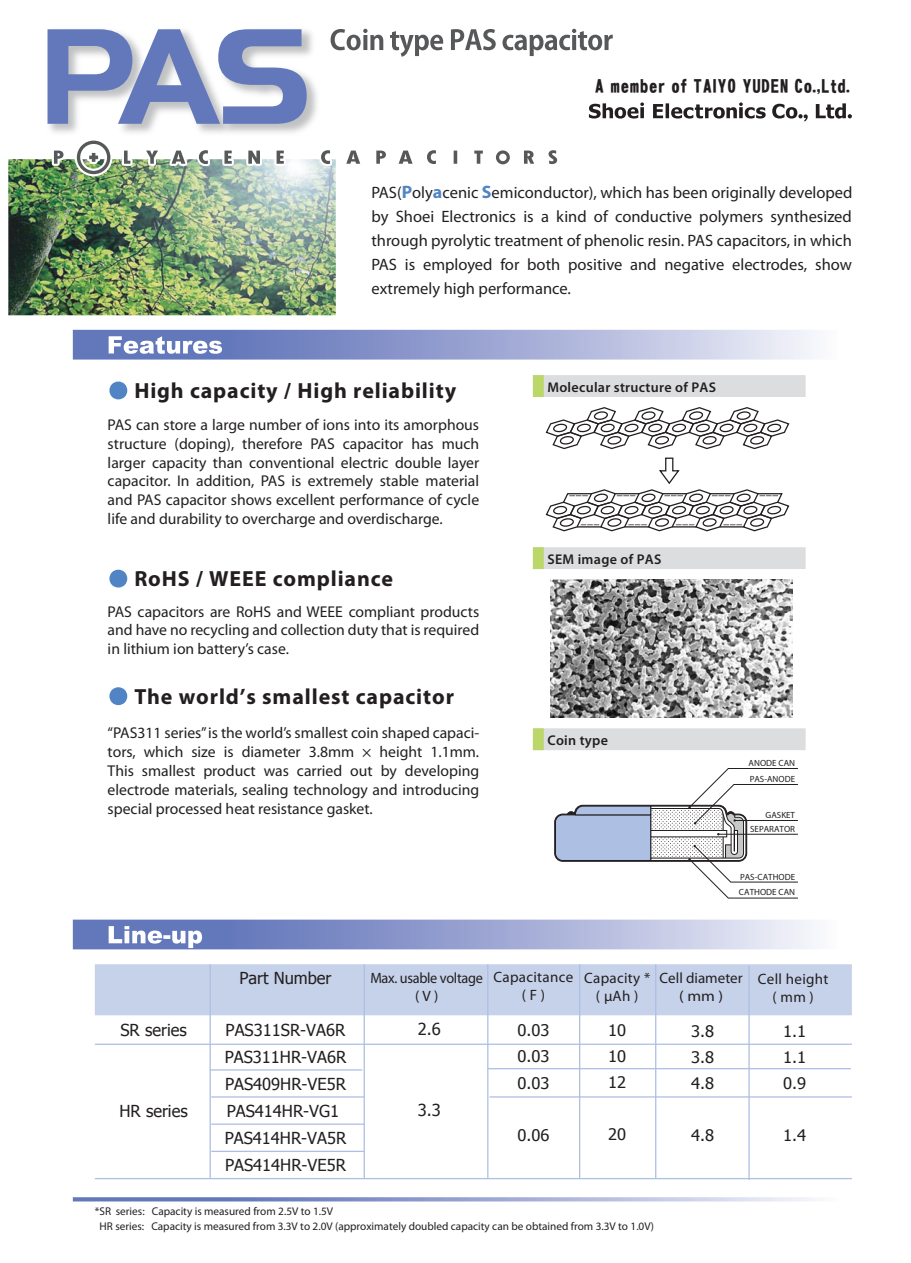
<style>
.page{position:relative;width:911px;height:1263px;background:#fff}
.page>*{position:absolute;margin:0;border:0;box-sizing:border-box;transform-origin:0 0}
.t1{font:700 21.9px "Myriad Pro";letter-spacing:.04em;color:#231f20}
.t2{font:17.1px "HGP Heisei Kakugothictai W9";color:#231f20}
.t3{font:16.5px/24px "Myriad Pro";color:#231f20;text-align:justify}
.t4{font:16.5px/27px "Tahoma";color:#231f20}
.t5{font:16.05px/26.2px "Tahoma";color:#231f20;text-align:justify}
.t6{font:15.9px/26px "Tahoma";color:#231f20;text-align:justify;scale:1.04 1}
.t7{font:15.6px/18.8px "Myriad Pro";color:#231f20;text-align:justify}
.t8{font:15px/18px "Myriad Pro";letter-spacing:.02em;color:#231f20;text-align:center}
.t9{font:15px/18px "Myriad Pro";letter-spacing:-.02em;color:#231f20;text-align:center;scale:.95 1}
.t10{font:15px/18px "Myriad Pro";color:#231f20;text-align:center}
.t11{font:600 14.1px "Myriad Pro";letter-spacing:.02em;color:#231f20}
.t12{font:11.25px/15px "Myriad Pro";color:#231f20}
.t13{font:9px/15.5px "Myriad Pro";color:#231f20}
.s1{font-weight:700;font-size:18px;color:#5084c4}
</style>
<div class="page">
<div style="left:533px;top:375px;width:272px;height:22px;background:#dcdddf"></div>
<div style="left:533px;top:547px;width:272px;height:22px;background:#dcdddf"></div>
<div style="left:533px;top:728px;width:272px;height:22px;background:#dcdddf"></div>
<svg style="left:545px;top:407px;width:245px;height:41px"></svg>
<svg style="left:545px;top:489px;width:245px;height:42px"></svg>
<svg style="left:659px;top:457px;width:20px;height:26px"></svg>
<svg style="left:554px;top:768px;width:244px;height:131px"></svg>
<img style="left:550px;top:580px;width:242px;height:138px">
<div style="left:533px;top:375px;width:11px;height:22px;background:#bbd76a"></div>
<div style="left:533px;top:547px;width:11px;height:22px;background:#bbd76a"></div>
<div style="left:533px;top:728px;width:11px;height:22px;background:#bbd76a"></div>
<svg style="left:109px;top:382px;width:18px;height:17px"></svg>
<svg style="left:109px;top:570px;width:18px;height:17px"></svg>
<svg style="left:109px;top:687px;width:18px;height:18px"></svg>
<svg style="left:589px;top:102px;width:55px;height:17px"></svg>
<svg style="left:653px;top:104px;width:10px;height:14px"></svg>
<svg style="left:665px;top:103px;width:4px;height:15px"></svg>
<svg style="left:671px;top:102px;width:94px;height:17px"></svg>
<svg style="left:772px;top:104px;width:36px;height:17px"></svg>
<svg style="left:816px;top:103px;width:36px;height:16px"></svg>
<svg style="left:390px;top:31px;width:53px;height:26px"></svg>
<svg style="left:451px;top:29px;width:45px;height:21px"></svg>
<svg style="left:502px;top:29px;width:111px;height:27px"></svg>
<svg style="left:330px;top:29px;width:53px;height:21px"></svg>
<img style="left:8px;top:159px;width:328px;height:156px">
<div style="left:451px;top:148px;width:8px;height:18px;border:4px solid #fff"></div>
<svg style="left:316px;top:150px;width:19px;height:18px"></svg>
<svg style="left:346px;top:150px;width:15px;height:14px"></svg>
<svg style="left:376px;top:150px;width:60px;height:14px"></svg>
<svg style="left:454px;top:151px;width:3px;height:13px"></svg>
<svg style="left:524px;top:150px;width:34px;height:15px"></svg>
<svg style="left:474px;top:150px;width:36px;height:15px"></svg>
<svg style="left:48px;top:29px;width:259px;height:149px"></svg>
<svg style="left:73px;top:330px;width:739px;height:30px;background:#9fa9d4"></svg>
<svg style="left:109px;top:336px;width:113px;height:18px"></svg>
<svg style="left:73px;top:920px;width:739px;height:29px;background:#9da8d3"></svg>
<svg style="left:109px;top:926px;width:93px;height:22px"></svg>
<svg style="left:73px;top:1197px;width:739px;height:4px;background:#9ea9d4"></svg>
<svg style="left:94px;top:964px;width:758px;height:216px"></svg>
<p class="t2" style="left:594px;top:77px;width:257px">A member of TAIYO YUDEN Co.,Ltd.</p>
<p class="t3" style="left:371px;top:181px;width:482px">PAS(<span class="s1">P</span>oly<span class="s1">a</span>cenic <span class="s1">S</span>emiconductor), which has been originally developed by Shoei Electronics is a kind of conductive polymers synthesized through pyrolytic treatment of phenolic resin. PAS capacitors, in which PAS is employed for both positive and negative electrodes, show extremely high performance.</p>
<h1 class="t1" style="left:134px;top:379px;width:323px">High capacity / High reliability</h1>
<p class="t7" style="left:108px;top:416px;width:373px">PAS can store a large number of ions into its amorphous structure (doping), therefore PAS capacitor has much larger capacity than conventional electric double layer capacitor. In addition, PAS is extremely stable material and PAS capacitor shows excellent performance of cycle life and durability to overcharge and overdischarge.</p>
<h1 class="t1" style="left:134px;top:567px;width:260px">RoHS / WEEE compliance</h1>
<p class="t7" style="left:108px;top:602px;width:373px">PAS capacitors are RoHS and WEEE compliant products and have no recycling and collection duty that is required in lithium ion battery’s case.</p>
<h1 class="t1" style="left:134px;top:684px;width:321px">The world’s smallest capacitor</h1>
<p class="t7" style="left:108px;top:724px;width:373px">“PAS311 series” is the world’s smallest coin shaped capaci&shy;tors, which size is diameter 3.8mm × height 1.1mm.<br>This smallest product was carried out by developing electrode materials, sealing technology and introducing special processed heat resistance gasket.</p>
<p class="t11" style="left:547px;top:379px;width:170px">Molecular structure of PAS</p>
<p class="t11" style="left:547px;top:551px;width:115px">SEM image of PAS</p>
<p class="t11" style="left:547px;top:732px;width:62px">Coin type</p>
<p class="t13" style="left:748px;top:755px;width:48px">ANODE CAN</p>
<p class="t13" style="left:749px;top:771px;width:47px">PAS-ANODE</p>
<p class="t13" style="left:750px;top:808px;width:46px;line-height:13.8px;text-align:right">GASKET<br>SEPARATOR</p>
<p class="t13" style="left:739px;top:869px;width:58px">PAS-CATHODE<br>CATHODE CAN</p>
<p class="t4" style="left:239px;top:964px;width:94px">Part Number</p>
<p class="t9" style="left:370px;top:970px;width:120px">Max. usable voltage ( V )</p>
<p class="t8" style="left:493px;top:968px;width:81px">Capacitance ( F )</p>
<p class="t8" style="left:584px;top:969px;width:68px">Capacity * ( μAh )</p>
<p class="t10" style="left:659px;top:969px;width:85px">Cell diameter ( mm )</p>
<p class="t8" style="left:758px;top:970px;width:72px">Cell height ( mm )</p>
<p class="t4" style="left:120px;top:1016px;width:68px">SR series</p>
<p class="t4" style="left:119px;top:1097px;width:70px">HR series</p>
<p class="t4" style="left:418px;top:1015px;width:25px">2.6</p>
<p class="t4" style="left:225px;top:1016px;width:123px">PAS311SR-VA6R<br>PAS311HR-VA6R<br>PAS409HR-VE5R<br>PAS414HR-VG1<br>PAS414HR-VA5R<br>PAS414HR-VE5R</p>
<p class="t5" style="left:517px;top:1016px;width:34px">0.03<br>0.03<br>0.03</p>
<p class="t4" style="left:418px;top:1096px;width:25px">3.3</p>
<p class="t5" style="left:517px;top:1121px;width:34px">0.06</p>
<p class="t6" style="left:608px;top:1016px;width:19px">10<br>10<br>12</p>
<p class="t6" style="left:608px;top:1120px;width:19px">20</p>
<p class="t6" style="left:691px;top:1018px;width:24px">3.8<br>3.8<br>4.8</p>
<p class="t6" style="left:691px;top:1122px;width:24px">4.8</p>
<p class="t6" style="left:783px;top:1018px;width:24px">1.1<br>1.1<br>0.9</p>
<p class="t6" style="left:783px;top:1122px;width:24px">1.4</p>
<p class="t12" style="left:100px;top:1204px;width:556px;text-indent:-5px">*SR series: Capacity is measured from 2.5V to 1.5V<br>HR series: Capacity is measured from 3.3V to 2.0V (approximately doubled capacity can be obtained from 3.3V to 1.0V)</p>
</div>
